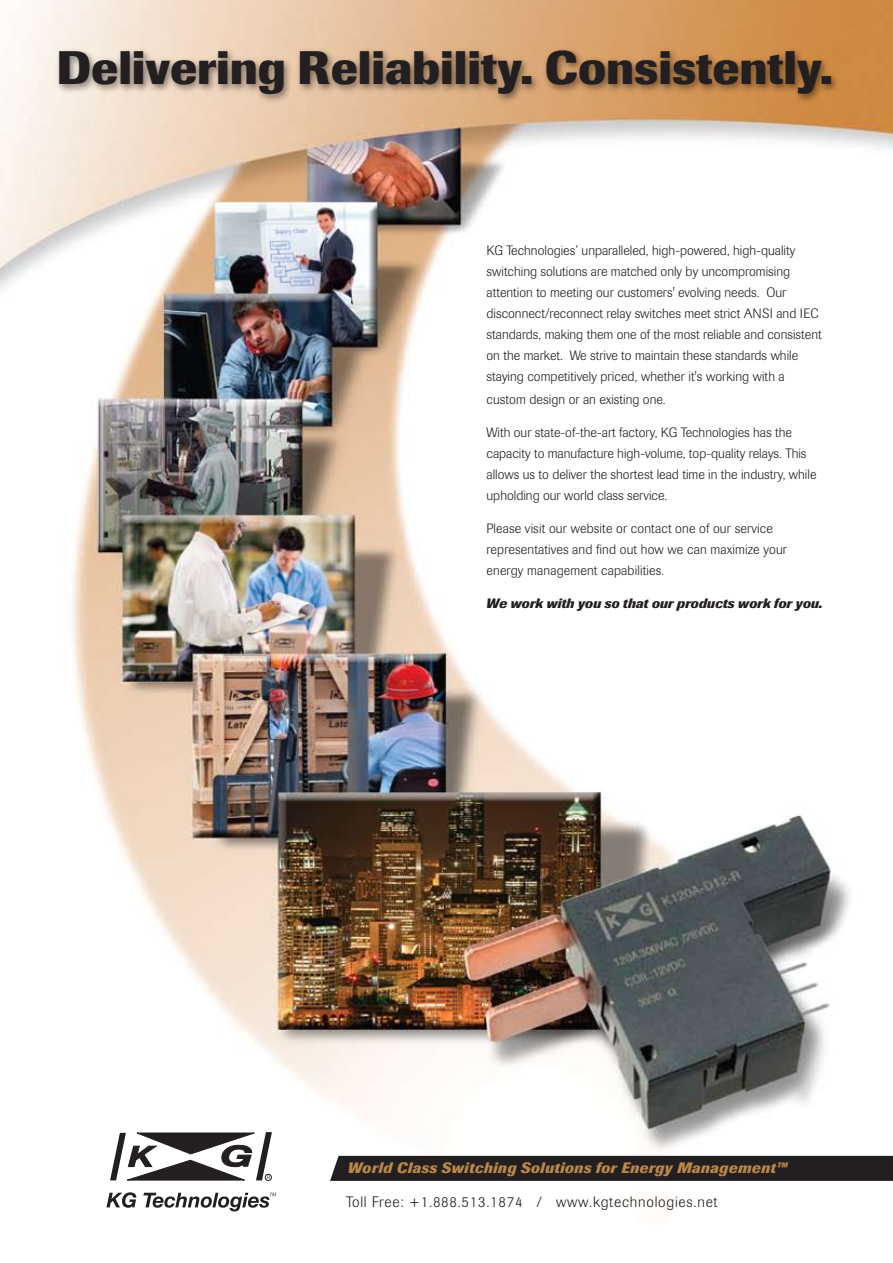
<style>
.page{position:relative;width:893px;height:1263px;background:#fff}
.page>*{position:absolute;margin:0;border:0;box-sizing:border-box;transform-origin:0 0}
.t1{font:700 46.5px "Imago";color:#231f20}
.t2{font:italic 700 15px "Imago";letter-spacing:.025em;color:#ba8748}
.t3{font:300 15px "Imago";letter-spacing:.05em;color:#231f20}
.t4{font:300 13.5px/21px "Imago";color:#231f20}
.t5{font:italic 700 13.5px "Imago";color:#231f20}
</style>
<div class="page">
<img style="left:0;top:0;width:893px;height:1212px">
<svg style="left:106px;top:1192px;width:30px;height:16px"></svg>
<svg style="left:143px;top:1193px;width:133px;height:18px"></svg>
<svg style="left:110px;top:1132px;width:162px;height:49px"></svg>
<div style="left:265px;top:1174px;width:7px;height:6px;border:1px solid #231f20;border-radius:50%"></div>
<img style="left:49px;top:37px;width:796px;height:71px">
<div style="left:338px;top:1164px;width:392px;height:26px;background:#fff"></div>
<div style="left:330px;top:1156px;width:563px;height:25px;background:#231f20"></div>
<h1 class="t1" style="left:57px;top:40px;width:777px">Delivering Reliability. Consistently.</h1>
<p class="t4" style="left:487px;top:240px;width:337px">KG Technologies’ unparalleled, high-powered, high-quality switching solutions are matched only by uncompromising attention to meeting our customers' evolving needs. Our disconnect/reconnect relay switches meet strict ANSI and IEC standards, making them one of the most reliable and consistent on the market. We strive to maintain these standards while staying competitively priced, whether it's working with a</p>
<p class="t4" style="left:487px;top:388px;width:181px">custom design or an existing one.</p>
<p class="t4" style="left:487px;top:421px;width:331px">With our state-of-the-art factory, KG Technologies has the capacity to manufacture high-volume, top-quality relays. This allows us to deliver the shortest lead time in the industry, while upholding our world class service.</p>
<p class="t4" style="left:487px;top:518px;width:302px">Please visit our website or contact one of our service representatives and find out how we can maximize your energy management capabilities.</p>
<p class="t5" style="left:487px;top:595px;width:338px">We work with you so that our products work for you.</p>
<p class="t2" style="left:348px;top:1159px;width:441px">World Class Switching Solutions for Energy Management™</p>
<p class="t3" style="left:346px;top:1193px;width:373px">Toll Free: +1.888.513.1874 / www.kgtechnologies.net</p>
</div>
